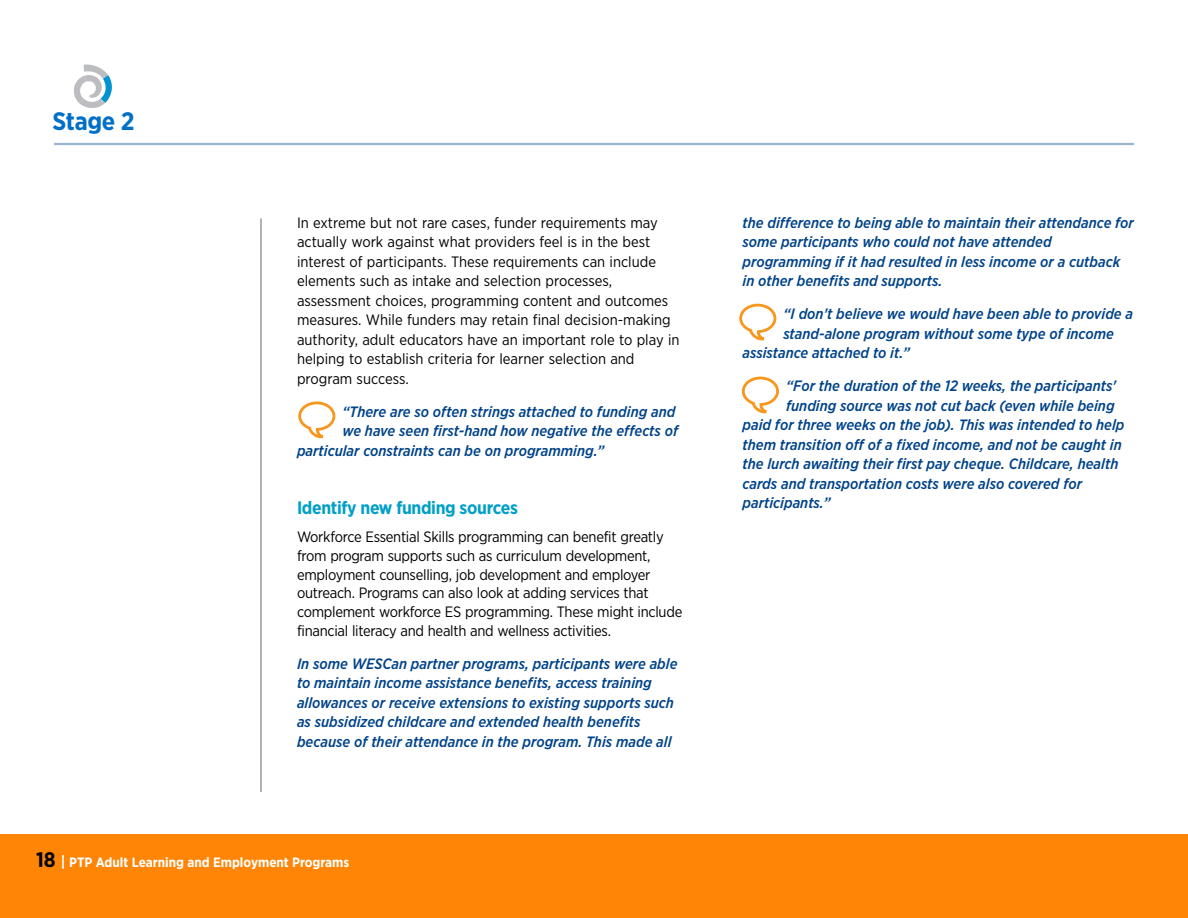
<style>
.page{position:relative;width:1188px;height:918px;background:#fff}
.page>*{position:absolute;margin:0;border:0;box-sizing:border-box;transform-origin:0 0}
.t1{font:700 25.2px "Gotham Narrow";letter-spacing:-.015em;color:#0070c6}
.t2{font:700 18px "Gotham Narrow";letter-spacing:-.02em;color:#02a0c6}
.t3{font:italic 500 15px/19.5px "Gotham Narrow";color:#004389}
.t4{font:15px/19.5px "Gotham Narrow";letter-spacing:-.015em;color:#000}
.t5{font:700 13.5px "Gotham Narrow";color:#fff}
.s1{font-size:21px;color:#000}
.s2{font-size:15px}
</style>
<div class="page">
<div style="left:0;top:835px;width:1188px;height:83px;background:#ff8507"></div>
<hr style="left:54px;top:143px;width:1080px;height:2px;background:#99b4d0">
<hr style="left:260px;top:218px;width:2px;height:574px;background:#999">
<svg style="left:298px;top:401px;width:37px;height:37px"></svg>
<svg style="left:739px;top:304px;width:37px;height:36px"></svg>
<svg style="left:742px;top:377px;width:37px;height:36px"></svg>
<svg style="left:74px;top:65px;width:38px;height:43px"></svg>
<h1 class="t1" style="left:52px;top:113px;width:84px">Stage 2</h1>
<p class="t4" style="left:297px;top:214px;width:384px">In extreme but not rare cases, funder requirements may actually work against what providers feel is in the best interest of participants. These requirements can include elements such as intake and selection processes, assessment choices, programming content and outcomes measures. While funders may retain final decision-making authority, adult educators have an important role to play in helping to establish criteria for learner selection and program success.</p>
<p class="t3" style="left:342px;top:403px;width:335px">“There are so often strings attached to funding and</p>
<p class="t3" style="left:342px;top:423px;width:337px">we have seen first-hand how negative the effects of</p>
<p class="t3" style="left:297px;top:442px;width:309px">particular constraints can be on programming.”</p>
<p class="t2" style="left:297px;top:502px;width:222px">Identify new funding sources</p>
<p class="t4" style="left:297px;top:529px;width:387px;line-height:18.8px">Workforce Essential Skills programming can benefit greatly from program supports such as curriculum development, employment counselling, job development and employer outreach. Programs can also look at adding services that complement workforce ES programming. These might include financial literacy and health and wellness activities.</p>
<p class="t3" style="left:297px;top:655px;width:382px">In some WESCan partner programs, participants were able to maintain income assistance benefits, access training allowances or receive extensions to existing supports such as subsidized childcare and extended health benefits because of their attendance in the program. This made all</p>
<p class="t5" style="left:36px;top:858px;width:315px"><span class="s1">18</span> <span class="s2">|</span> PTP Adult Learning and Employment Programs</p>
<p class="t3" style="left:742px;top:214px;width:393px">the difference to being able to maintain their attendance for some participants who could not have attended programming if it had resulted in less income or a cutback in other benefits and supports.</p>
<p class="t3" style="left:783px;top:306px;width:351px">“I don't believe we would have been able to provide a</p>
<p class="t3" style="left:783px;top:325px;width:332px">stand-alone program without some type of income</p>
<p class="t3" style="left:742px;top:345px;width:169px">assistance attached to it.”</p>
<p class="t3" style="left:786px;top:378px;width:331px">“For the duration of the 12 weeks, the participants'</p>
<p class="t3" style="left:786px;top:397px;width:330px">funding source was not cut back (even while being</p>
<p class="t3" style="left:743px;top:417px;width:384px">paid for three weeks on the job). This was intended to help</p>
<p class="t3" style="left:742px;top:436px;width:381px">them transition off of a fixed income, and not be caught in</p>
<p class="t3" style="left:742px;top:456px;width:377px">the lurch awaiting their first pay cheque. Childcare, health</p>
<p class="t3" style="left:742px;top:475px;width:341px">cards and transportation costs were also covered for</p>
<p class="t3" style="left:742px;top:495px;width:90px">participants.”</p>
</div>
